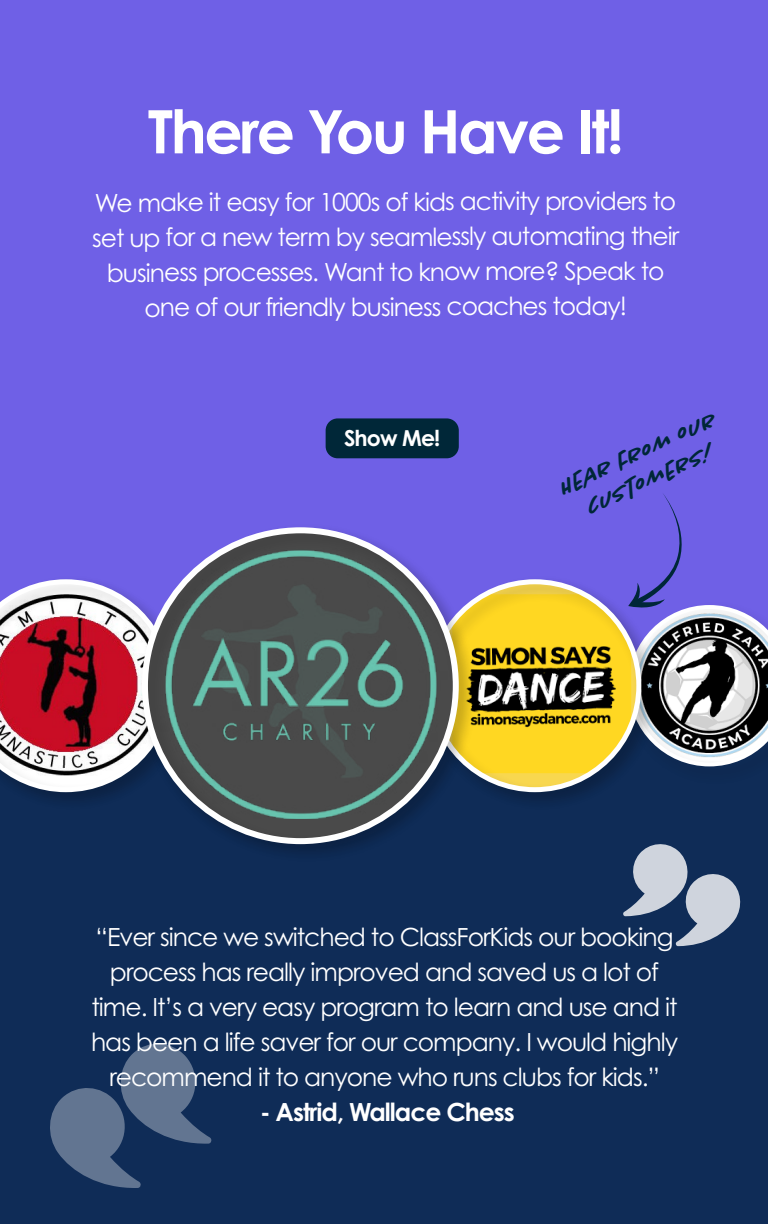
<style>
.page{position:relative;width:768px;height:1224px;background:#6f60e6}
.page>*{position:absolute;margin:0;border:0;box-sizing:border-box;transform-origin:0 0}
.t1{font:700 60px "Century Gothic Pro";letter-spacing:-.04em;color:#fff}
.t2{font:25px/35px "Century Gothic Pro";letter-spacing:-.04em;color:#fff;text-align:center}
.t3{font:700 25px "Century Gothic Pro";letter-spacing:-.04em;color:#fff}
.t4{font:italic 500 24px/28.8px "Chantal";color:#002738;text-align:center}
.t5{font:700 22px "Century Gothic Pro";letter-spacing:-.045em;color:#fff}
</style>
<div class="page">
<div style="left:0;top:668px;width:768px;height:556px;background:#0f2c57"></div>
<div style="left:326px;top:418px;width:133px;height:40px;background:#002738;border-radius:12px"></div>
<div style="left:0;top:574px;width:192px;height:237px;background:#000;opacity:.2"></div>
<svg style="left:0;top:579px;width:137px;height:213px;background:#b06172"></svg>
<div style="left:424px;top:574px;width:237px;height:237px;background:#000;opacity:.2"></div>
<svg style="left:50px;top:1043px;width:162px;height:145px"></svg>
<svg style="left:623px;top:844px;width:118px;height:102px"></svg>
<div style="left:137px;top:522px;width:341px;height:341px;background:#000;opacity:.2"></div>
<svg style="left:628px;top:494px;width:140px;height:272px"></svg>
<h1 class="t1" style="left:148px;top:94px;width:477px">There You Have It!</h1>
<p class="t2" style="left:92px;top:184px;width:589px">We make it easy for 1000s of kids activity providers to set up for a new term by seamlessly automating their business processes. Want to know more? Speak to one of our friendly business coaches today!</p>
<p class="t5" style="left:344px;top:424px;width:98px">Show Me!</p>
<p class="t4" style="left:554px;top:475px;width:171px;rotate:-24deg">Hear from our customers!</p>
<p class="t2" style="left:91px;top:919px;width:589px">“Ever since we switched to ClassForKids our booking process has really improved and saved us a lot of time. It’s a very easy program to learn and use and it has been a life saver for our company. I would highly recommend it to anyone who runs clubs for kids.”</p>
<p class="t3" style="left:260px;top:1096px;width:256px">- Astrid, Wallace Chess</p>
</div>
